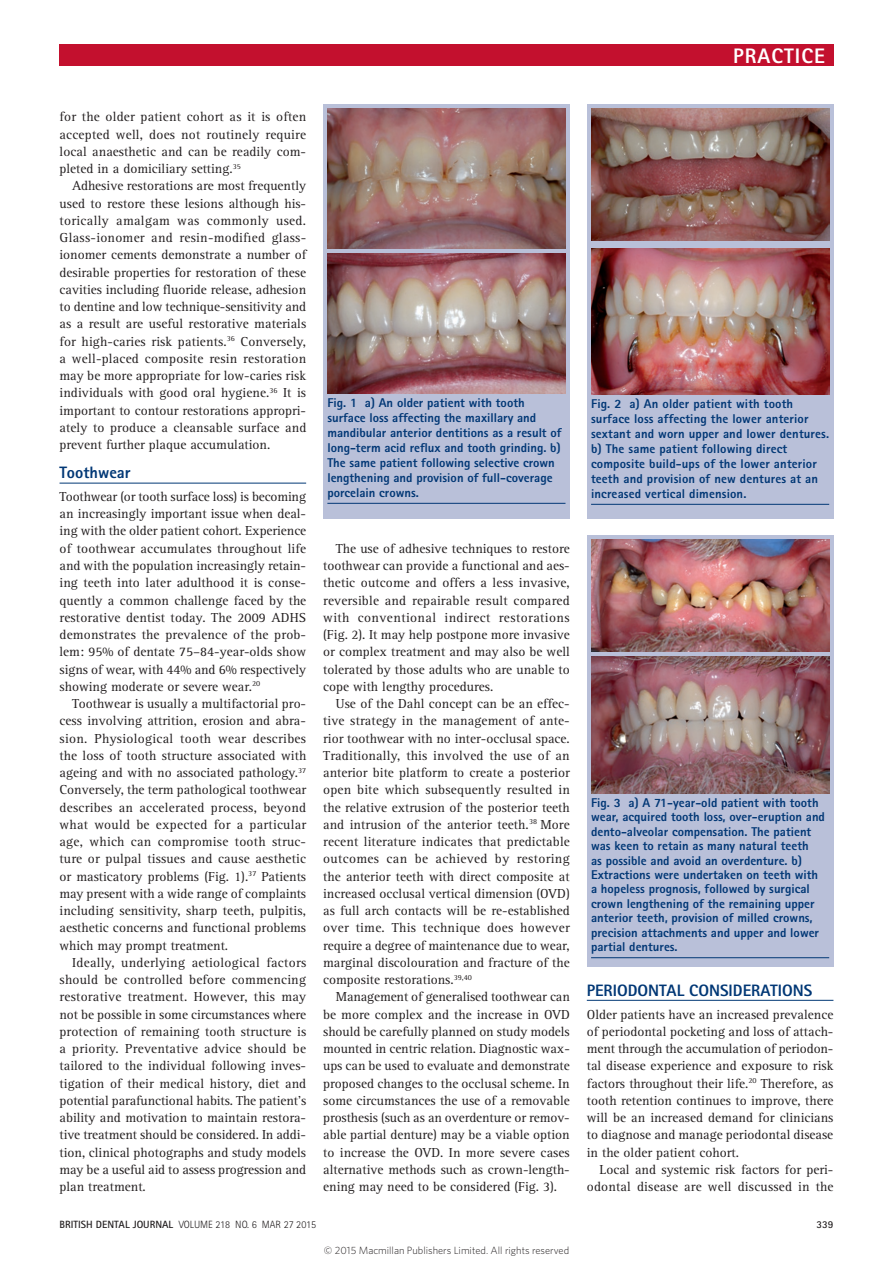
<style>
.page{position:relative;width:893px;height:1263px;background:#fff}
.page>*{position:absolute;margin:0;border:0;box-sizing:border-box;transform-origin:0 0}
.t1{font:21px "Rotis Sans Serif Std Extra Bold 2";letter-spacing:.05em;color:#fff}
.crosshead_1{font:800 16.5px "Rotis Sans Serif Std";color:#013775}
.crosshead_2{font:800 16.5px "Rotis Sans Serif Std";color:#013775}
.body{font:13.5px/17.2px "Rotis Serif Std";color:#231f20;text-align:justify}
.body_fullout{font:13.5px/17.2px "Rotis Serif Std";color:#231f20;text-align:justify}
.table_fig_caption{font:800 12.75px/15px "Rotis Sans Serif Std";color:#013775}
.t2{font:300 10.5px "Whitney";color:#231f20}
.t3{font:300 10.5px "Rotis Sans Serif Std";color:#231f20}
.t4{font:700 10.5px "Rotis Sans Serif Std";color:#231f20}
.s1{font-weight:700}
</style>
<div class="page">
<div style="left:59px;top:45px;width:774px;height:21px;background:#c3102e"></div>
<hr style="left:60px;top:483px;width:246px;height:1px;background:#013775">
<hr style="left:587px;top:1000px;width:246px;height:1px;background:#013775">
<div style="left:323px;top:104px;width:247px;height:414px;background:#b9c0d9"></div>
<div style="left:587px;top:104px;width:246px;height:414px;background:#b9c0d9"></div>
<div style="left:587px;top:535px;width:246px;height:432px;background:#b9c0d9"></div>
<img style="left:327px;top:108px;width:238px;height:140px">
<img style="left:591px;top:108px;width:238px;height:132px">
<img style="left:591px;top:540px;width:238px;height:111px">
<img style="left:327px;top:254px;width:238px;height:139px">
<img style="left:591px;top:248px;width:238px;height:146px">
<img style="left:591px;top:656px;width:238px;height:138px">
<hr style="left:327px;top:503px;width:238px;height:1px;background:#013775">
<hr style="left:591px;top:504px;width:238px;height:1px;background:#013775">
<hr style="left:591px;top:957px;width:238px;height:1px;background:#013775">
<h1 class="t1" style="left:733px;top:42px;width:93px">PRACTICE</h1>
<p class="body" style="left:60px;top:109px;width:248px">for the older patient cohort as it is often accepted well, does not routinely require local anaesthetic and can be readily com&shy;pleted in a domiciliary setting.<sup>35</sup></p>
<p class="body" style="left:60px;top:178px;width:248px;text-indent:13px">Adhesive restorations are most frequently used to restore these lesions although his&shy;torically amalgam was commonly used.<br>Glass-ionomer and resin-modified glass&shy;ionomer cements demonstrate a number of desirable properties for restoration of these cavities including fluoride release, adhesion to dentine and low technique-sensitivity and as a result are useful restorative materials for high-caries risk patients.<sup>36</sup> Conversely, a well-placed composite resin restoration may be more appropriate for low-caries risk individuals with good oral hygiene.<sup>36</sup> It is important to contour restorations appropri&shy;ately to produce a cleansable surface and prevent further plaque accumulation.</p>
<p class="crosshead_2" style="left:60px;top:462px;width:73px">Toothwear</p>
<p class="body_fullout" style="left:60px;top:488px;width:248px">Toothwear (or tooth surface loss) is becoming an increasingly important issue when deal&shy;ing with the older patient cohort. Experience of toothwear accumulates throughout life and with the population increasingly retain&shy;ing teeth into later adulthood it is conse&shy;quently a common challenge faced by the restorative dentist today. The 2009 ADHS demonstrates the prevalence of the prob&shy;lem: 95% of dentate 75–84-year-olds show signs of wear, with 44% and 6% respectively showing moderate or severe wear.<sup>20</sup></p>
<p class="body" style="left:60px;top:695px;width:248px;text-indent:13px">Toothwear is usually a multifactorial pro&shy;cess involving attrition, erosion and abra&shy;sion. Physiological tooth wear describes the loss of tooth structure associated with ageing and with no associated pathology.<sup>37<br></sup>Conversely, the term pathological toothwear describes an accelerated process, beyond what would be expected for a particular age, which can compromise tooth struc&shy;ture or pulpal tissues and cause aesthetic or masticatory problems (Fig. 1).<sup>37</sup> Patients may present with a wide range of complaints including sensitivity, sharp teeth, pulpitis, aesthetic concerns and functional problems which may prompt treatment.</p>
<p class="body" style="left:60px;top:954px;width:248px;text-indent:13px">Ideally, underlying aetiological factors should be controlled before commencing restorative treatment. However, this may not be possible in some circumstances where protection of remaining tooth structure is a priority. Preventative advice should be tailored to the individual following inves&shy;tigation of their medical history, diet and potential parafunctional habits. The patient’s ability and motivation to maintain restora&shy;tive treatment should be considered. In addi&shy;tion, clinical photographs and study models may be a useful aid to assess progression and plan treatment.</p>
<p class="table_fig_caption" style="left:327px;top:395px;width:236px">Fig. 1 a) An older patient with tooth surface loss affecting the maxillary and mandibular anterior dentitions as a result of long-term acid reflux and tooth grinding. b)<br>The same patient following selective crown lengthening and provision of full-coverage porcelain crowns.</p>
<p class="table_fig_caption" style="left:591px;top:396px;width:240px">Fig. 2 a) An older patient with tooth surface loss affecting the lower anterior sextant and worn upper and lower dentures. b) The same patient following direct composite build-ups of the lower anterior teeth and provision of new dentures at an increased vertical dimension.</p>
<p class="body" style="left:323px;top:540px;width:248px;text-indent:13px">The use of adhesive techniques to restore toothwear can provide a functional and aes&shy;thetic outcome and offers a less invasive, reversible and repairable result compared with conventional indirect restorations (Fig. 2). It may help postpone more invasive or complex treatment and may also be well tolerated by those adults who are unable to cope with lengthy procedures.</p>
<p class="body" style="left:323px;top:695px;width:248px;text-indent:13px">Use of the Dahl concept can be an effec&shy;tive strategy in the management of ante&shy;rior toothwear with no inter-occlusal space.<br>Traditionally, this involved the use of an anterior bite platform to create a posterior open bite which subsequently resulted in the relative extrusion of the posterior teeth and intrusion of the anterior teeth.<sup>38</sup> More recent literature indicates that predictable outcomes can be achieved by restoring the anterior teeth with direct composite at increased occlusal vertical dimension (OVD) as full arch contacts will be re-established over time. This technique does however require a degree of maintenance due to wear, marginal discolouration and fracture of the composite restorations.<sup>39,40</sup></p>
<p class="body" style="left:323px;top:988px;width:248px;text-indent:13px">Management of generalised toothwear can be more complex and the increase in OVD should be carefully planned on study models mounted in centric relation. Diagnostic wax&shy;ups can be used to evaluate and demonstrate proposed changes to the occlusal scheme. In some circumstances the use of a removable prosthesis (such as an overdenture or remov&shy;able partial denture) may be a viable option to increase the OVD. In more severe cases alternative methods such as crown-length&shy;ening may need to be considered (Fig. 3).</p>
<p class="table_fig_caption" style="left:591px;top:795px;width:235px;line-height:14.4px">Fig. 3 a) A 71-year-old patient with tooth wear, acquired tooth loss, over-eruption and dento-alveolar compensation. The patient was keen to retain as many natural teeth<br>as possible and avoid an overdenture. b)<br>Extractions were undertaken on teeth with a hopeless prognosis, followed by surgical crown lengthening of the remaining upper anterior teeth, provision of milled crowns, precision attachments and upper and lower partial dentures.</p>
<p class="crosshead_1" style="left:587px;top:979px;width:227px">PERIODONTAL CONSIDERATIONS</p>
<p class="body_fullout" style="left:587px;top:1006px;width:248px">Older patients have an increased prevalence of periodontal pocketing and loss of attach&shy;ment through the accumulation of periodon&shy;tal disease experience and exposure to risk factors throughout their life.<sup>20</sup> Therefore, as tooth retention continues to improve, there will be an increased demand for clinicians to diagnose and manage periodontal disease in the older patient cohort.</p>
<p class="body" style="left:587px;top:1161px;width:248px;text-align:right">Local and systemic risk factors for peri&shy;odontal disease are well discussed in the</p>
<p class="t3" style="left:60px;top:1218px;width:258px"><span class="s1">BRITISH DENTAL JOURNAL</span> VOLUME 218 NO. 6 MAR 27 2015</p>
<p class="t4" style="left:816px;top:1217px;width:18px">339</p>
<p class="t2" style="left:324px;top:1243px;width:247px">© 2015 Macmillan Publishers Limited. All rights reserved</p>
</div>
